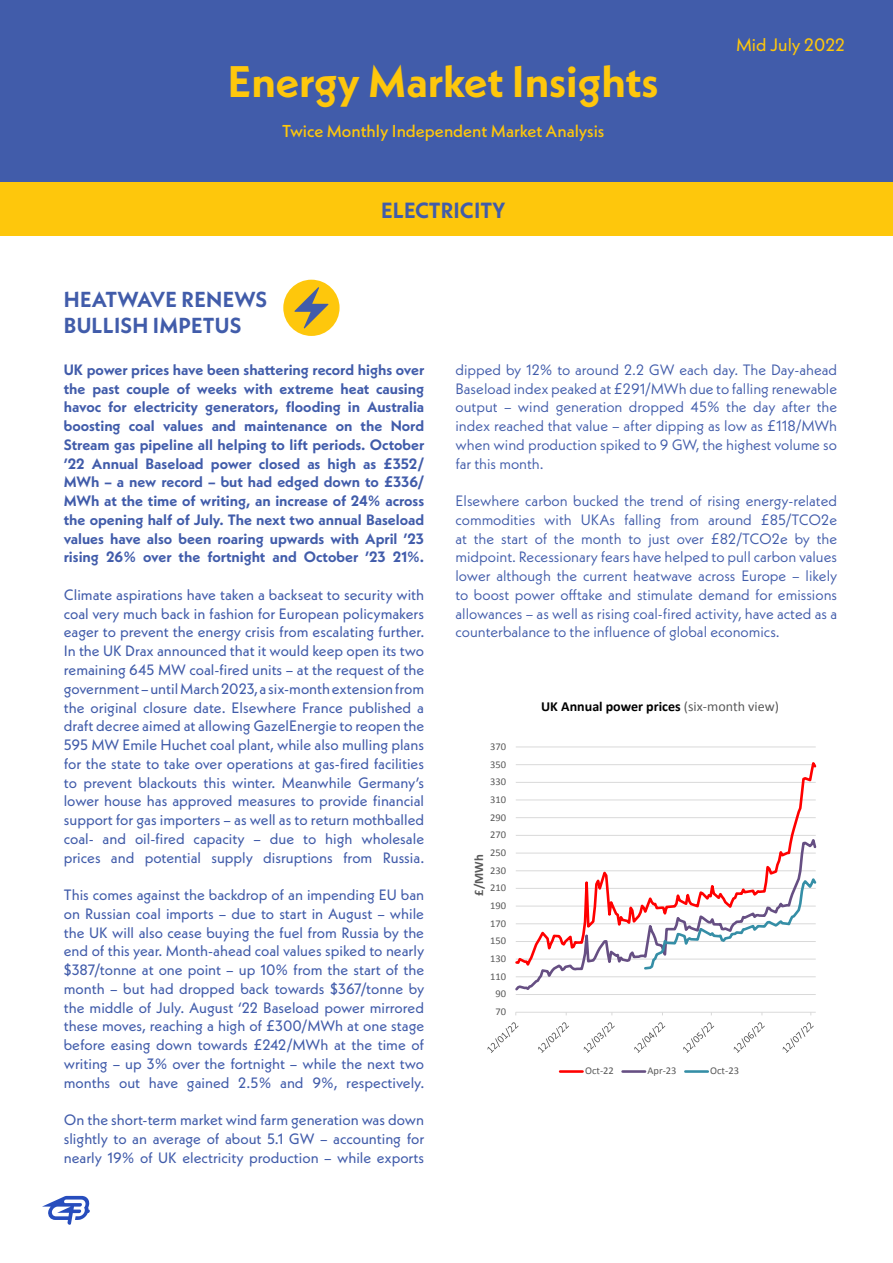
<style>
.page{position:relative;width:893px;height:1263px;background:#fff}
.page>*{position:absolute;margin:0;border:0;box-sizing:border-box;transform-origin:0 0}
.PAGE_HEADER_BLUE_PAG{font:700 44.1px "Neue Kabel";color:#fec70c}
.t1{font:700 21.9px "Neue Kabel";color:#415caa}
.t2{font:700 21.75px "Neue Kabel";letter-spacing:.01em;color:#415caa}
.t3{font:18px "Neue Kabel";color:#fec70c}
.PAGE_HEADER_BLUE_PAG-2{font:500 17.25px "Neue Kabel";color:#fec70c}
.Body_Copy_White_Page{font:15px/18.8px "Neue Kabel";color:#415caa;text-align:justify}
.Body_Copy_White_Page-2{font:15px/18.8px "Neue Kabel";color:#415caa;text-align:justify}
.Body_Copy_White_Page-3{font:700 15px/18.8px "Neue Kabel";color:#415caa;text-align:justify}
.t4{font:700 13.8px "Calibri";letter-spacing:.005em;color:#000}
.t5{font:700 12.9px "Calibri";color:#595959}
.t6{font:10.35px "Calibri";color:#595959}
.s1{font-weight:400;color:#595959}
</style>
<div class="page">
<div style="left:0;top:0;width:893px;height:182px;background:#415caa"></div>
<svg style="left:42px;top:1196px;width:48px;height:29px"></svg>
<svg style="left:487px;top:746px;width:330px;height:327px"></svg>
<div style="left:0;top:182px;width:893px;height:54px;background:#fec70c"></div>
<div style="left:283px;top:280px;width:57px;height:56px;background:#fec70c;border-radius:50%"></div>
<svg style="left:294px;top:287px;width:34px;height:41px"></svg>
<p class="PAGE_HEADER_BLUE_PAG" style="left:228px;top:53px;width:432px">Energy Market Insights</p>
<p class="PAGE_HEADER_BLUE_PAG-2" style="left:282px;top:120px;width:324px">Twice Monthly Independent Market Analysis</p>
<p class="t2" style="left:64px;top:285px;width:205px">HEATWAVE RENEWS</p>
<p class="t2" style="left:64px;top:311px;width:179px">BULLISH IMPETUS</p>
<p class="t1" style="left:381px;top:196px;width:126px">ELECTRICITY</p>
<p class="t3" style="left:736px;top:34px;width:111px">Mid July 2022</p>
<p class="Body_Copy_White_Page-3" style="left:64px;top:360px;width:362px">UK power prices have been shattering record highs over the past couple of weeks with extreme heat causing havoc for electricity generators, flooding in Australia boosting coal values and maintenance on the Nord Stream gas pipeline all helping to lift periods. October ’22 Annual Baseload power closed as high as £352/ MWh – a new record – but had edged down to £336/ MWh at the time of writing, an increase of 24% across the opening half of July. The next two annual Baseload values have also been roaring upwards with April ’23 rising 26% over the fortnight and October ’23 21%.</p>
<p class="Body_Copy_White_Page" style="left:64px;top:585px;width:362px">Climate aspirations have taken a backseat to security with coal very much back in fashion for European policymakers eager to prevent the energy crisis from escalating further.<br>In the UK Drax announced that it would keep open its two remaining 645 MW coal-fired units – at the request of the government – until March 2023, a six-month extension from the original closure date. Elsewhere France published a draft decree aimed at allowing GazelEnergie to reopen the 595 MW Emile Huchet coal plant, while also mulling plans for the state to take over operations at gas-fired facilities to prevent blackouts this winter. Meanwhile Germany’s lower house has approved measures to provide financial support for gas importers – as well as to return mothballed coal- and oil-fired capacity – due to high wholesale prices and potential supply disruptions from Russia.</p>
<p class="Body_Copy_White_Page" style="left:64px;top:885px;width:362px">This comes against the backdrop of an impending EU ban on Russian coal imports – due to start in August – while the UK will also cease buying the fuel from Russia by the end of this year. Month-ahead coal values spiked to nearly $387/tonne at one point – up 10% from the start of the month – but had dropped back towards $367/tonne by the middle of July. August ‘22 Baseload power mirrored these moves, reaching a high of £300/MWh at one stage before easing down towards £242/MWh at the time of writing – up 3% over the fortnight – while the next two months out have gained 2.5% and 9%, respectively.</p>
<p class="Body_Copy_White_Page" style="left:64px;top:1110px;width:362px">On the short-term market wind farm generation was down slightly to an average of about 5.1 GW – accounting for nearly 19% of UK electricity production – while exports</p>
<p class="Body_Copy_White_Page-2" style="left:455px;top:360px;width:383px">dipped by 12% to around 2.2 GW each day. The Day-ahead Baseload index peaked at £291/MWh due to falling renewable output – wind generation dropped 45% the day after the index reached that value – after dipping as low as £118/MWh when wind production spiked to 9 GW, the highest volume so far this month.</p>
<p class="Body_Copy_White_Page-2" style="left:455px;top:491px;width:383px">Elsewhere carbon bucked the trend of rising energy-related commodities with UKAs falling from around £85/TCO2e at the start of the month to just over £82/TCO2e by the midpoint. Recessionary fears have helped to pull carbon values lower although the current heatwave across Europe – likely to boost power offtake and stimulate demand for emissions allowances – as well as rising coal-fired activity, have acted as a counterbalance to the influence of global economics.</p>
<p class="t6" style="left:490px;top:739px;width:17px">370</p>
<p class="t6" style="left:490px;top:757px;width:17px">350</p>
<p class="t6" style="left:490px;top:775px;width:17px">330</p>
<p class="t6" style="left:490px;top:792px;width:17px">310</p>
<p class="t6" style="left:490px;top:810px;width:17px">290</p>
<p class="t6" style="left:490px;top:828px;width:17px">270</p>
<p class="t6" style="left:490px;top:845px;width:17px">250</p>
<p class="t5" style="left:470px;top:896px;width:43px;rotate:-90deg">£/MWh</p>
<p class="t6" style="left:490px;top:863px;width:17px">230</p>
<p class="t6" style="left:490px;top:881px;width:17px">210</p>
<p class="t6" style="left:490px;top:898px;width:17px">190</p>
<p class="t6" style="left:490px;top:916px;width:17px">170</p>
<p class="t6" style="left:490px;top:934px;width:17px">150</p>
<p class="t6" style="left:490px;top:951px;width:17px">130</p>
<p class="t6" style="left:490px;top:969px;width:17px">110</p>
<p class="t6" style="left:495px;top:987px;width:12px">90</p>
<p class="t6" style="left:495px;top:1004px;width:12px">70</p>
<p class="t4" style="left:541px;top:697px;width:239px">UK Annual power prices <span class="s1">(six-month view)</span></p>
<p class="t6" style="left:585px;top:1064px;width:30px">Oct-22</p>
<p class="t6" style="left:647px;top:1064px;width:31px">Apr-23</p>
<p class="t6" style="left:710px;top:1064px;width:30px">Oct-23</p>
</div>
